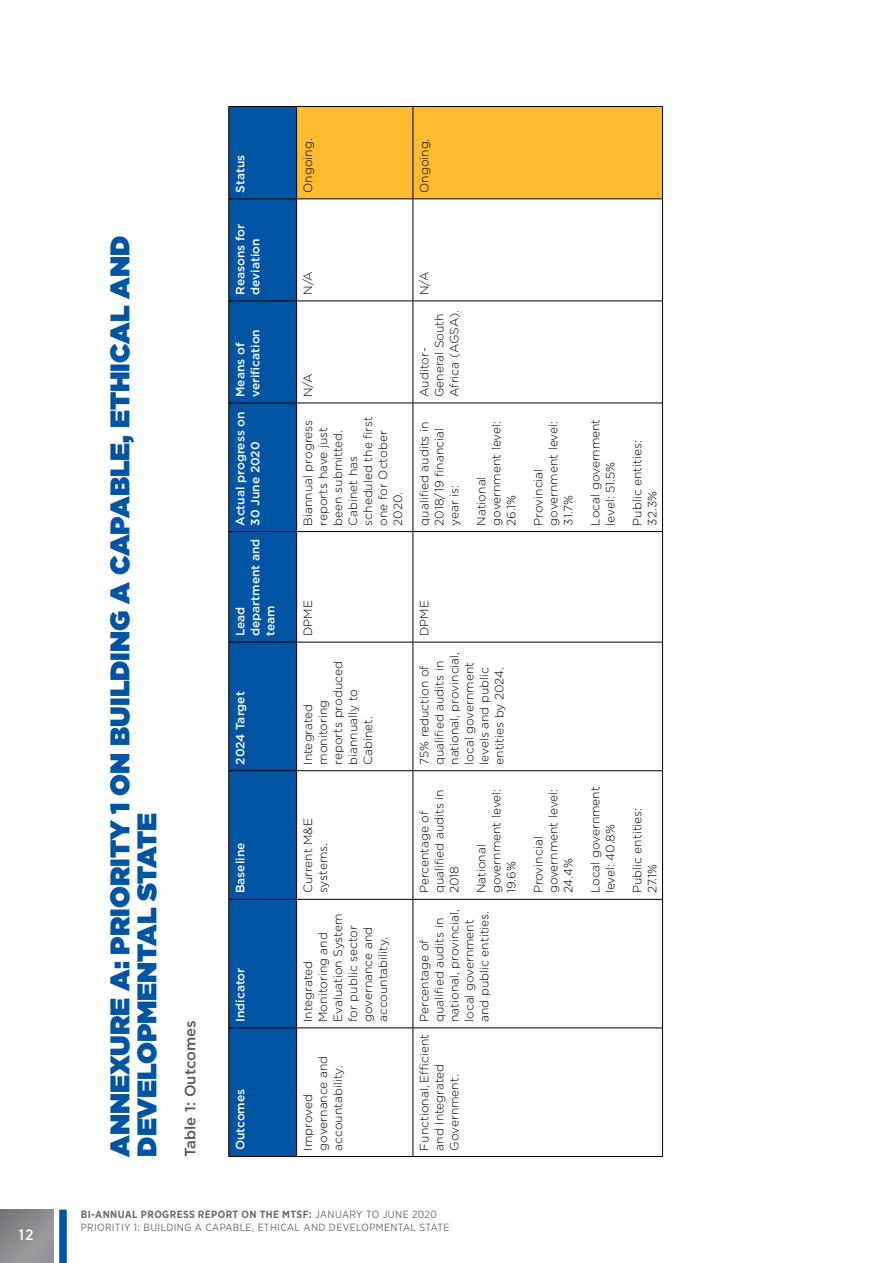
<style>
.page{position:relative;width:893px;height:1263px;background:#fff}
.page>*{position:absolute;margin:0;border:0;box-sizing:border-box;transform-origin:0 0}
.t1{font:900 27px/27px "Gotham";color:#0054a4}
.t2{font:500 15px "Gotham";color:#58595b}
.t3{font:500 15px "Gotham Narrow";color:#fff}
.t4{font:300 12px/15px "Gotham";color:#000}
.t5{font:500 12px/15px "Gotham";color:#fff}
.t6{font:10.5px/12.6px "Gotham Narrow";letter-spacing:.035em;color:#6d6e71}
.s1{font-weight:700}
</style>
<div class="page">
<div style="left:0;top:1210px;width:53px;height:53px;background:linear-gradient(to right,#818386,#989a9c)"></div>
<div style="left:59px;top:1210px;width:8px;height:53px;background:#0054a4"></div>
<div style="left:229px;top:107px;width:67px;height:1049px;background:#0054a4"></div>
<div style="left:297px;top:107px;width:365px;height:92px;background:#fdbb30"></div>
<hr style="left:228px;top:1028px;width:1px;height:129px;background:#000">
<hr style="left:229px;top:1156px;width:67px;height:1px;background:#000">
<hr style="left:228px;top:899px;width:1px;height:129px;background:#000">
<hr style="left:229px;top:1028px;width:67px;height:1px;background:#000">
<hr style="left:228px;top:771px;width:1px;height:128px;background:#000">
<hr style="left:229px;top:899px;width:67px;height:1px;background:#000">
<hr style="left:228px;top:642px;width:1px;height:129px;background:#000">
<hr style="left:229px;top:770px;width:67px;height:1px;background:#000">
<hr style="left:228px;top:532px;width:1px;height:110px;background:#000">
<hr style="left:229px;top:642px;width:67px;height:1px;background:#000">
<hr style="left:228px;top:403px;width:1px;height:129px;background:#000">
<hr style="left:229px;top:531px;width:67px;height:1px;background:#000">
<hr style="left:228px;top:301px;width:1px;height:102px;background:#000">
<hr style="left:229px;top:403px;width:67px;height:1px;background:#000">
<hr style="left:228px;top:199px;width:1px;height:102px;background:#000">
<hr style="left:229px;top:301px;width:67px;height:1px;background:#000">
<hr style="left:228px;top:106px;width:1px;height:93px;background:#000">
<hr style="left:229px;top:199px;width:67px;height:1px;background:#000">
<hr style="left:229px;top:106px;width:67px;height:1px;background:#000">
<hr style="left:296px;top:1028px;width:1px;height:129px;background:#000">
<hr style="left:297px;top:1156px;width:116px;height:1px;background:#000">
<hr style="left:296px;top:899px;width:1px;height:129px;background:#000">
<hr style="left:297px;top:1028px;width:116px;height:1px;background:#000">
<hr style="left:296px;top:771px;width:1px;height:128px;background:#000">
<hr style="left:297px;top:899px;width:116px;height:1px;background:#000">
<hr style="left:296px;top:642px;width:1px;height:129px;background:#000">
<hr style="left:297px;top:770px;width:116px;height:1px;background:#000">
<hr style="left:296px;top:532px;width:1px;height:110px;background:#000">
<hr style="left:297px;top:642px;width:116px;height:1px;background:#000">
<hr style="left:296px;top:403px;width:1px;height:129px;background:#000">
<hr style="left:297px;top:531px;width:116px;height:1px;background:#000">
<hr style="left:296px;top:301px;width:1px;height:102px;background:#000">
<hr style="left:297px;top:403px;width:116px;height:1px;background:#000">
<hr style="left:296px;top:199px;width:1px;height:102px;background:#000">
<hr style="left:297px;top:301px;width:116px;height:1px;background:#000">
<hr style="left:296px;top:106px;width:1px;height:93px;background:#000">
<hr style="left:297px;top:199px;width:116px;height:1px;background:#000">
<hr style="left:297px;top:106px;width:116px;height:1px;background:#000">
<hr style="left:413px;top:1028px;width:1px;height:129px;background:#000">
<hr style="left:413px;top:1156px;width:249px;height:1px;background:#000">
<hr style="left:413px;top:899px;width:1px;height:129px;background:#000">
<hr style="left:413px;top:1028px;width:249px;height:1px;background:#000">
<hr style="left:413px;top:771px;width:1px;height:128px;background:#000">
<hr style="left:413px;top:899px;width:249px;height:1px;background:#000">
<hr style="left:413px;top:642px;width:1px;height:129px;background:#000">
<hr style="left:413px;top:770px;width:249px;height:1px;background:#000">
<hr style="left:413px;top:532px;width:1px;height:110px;background:#000">
<hr style="left:413px;top:642px;width:249px;height:1px;background:#000">
<hr style="left:413px;top:403px;width:1px;height:129px;background:#000">
<hr style="left:413px;top:531px;width:249px;height:1px;background:#000">
<hr style="left:413px;top:301px;width:1px;height:102px;background:#000">
<hr style="left:413px;top:403px;width:249px;height:1px;background:#000">
<hr style="left:413px;top:199px;width:1px;height:102px;background:#000">
<hr style="left:413px;top:301px;width:249px;height:1px;background:#000">
<hr style="left:413px;top:106px;width:1px;height:93px;background:#000">
<hr style="left:413px;top:199px;width:249px;height:1px;background:#000">
<hr style="left:413px;top:106px;width:249px;height:1px;background:#000">
<hr style="left:662px;top:1028px;width:1px;height:129px;background:#000">
<hr style="left:662px;top:899px;width:1px;height:129px;background:#000">
<hr style="left:662px;top:771px;width:1px;height:128px;background:#000">
<hr style="left:662px;top:642px;width:1px;height:129px;background:#000">
<hr style="left:662px;top:532px;width:1px;height:110px;background:#000">
<hr style="left:662px;top:403px;width:1px;height:129px;background:#000">
<hr style="left:662px;top:301px;width:1px;height:102px;background:#000">
<hr style="left:662px;top:199px;width:1px;height:102px;background:#000">
<hr style="left:662px;top:106px;width:1px;height:93px;background:#000">
<p class="t3" style="left:19px;top:1226px;width:16px">12</p>
<h1 class="t1" style="left:106px;top:1157px;width:922px;rotate:-90deg">ANNEXURE A: PRIORITY 1 ON BUILDING A CAPABLE, ETHICAL AND<br>DEVELOPMENTAL STATE</h1>
<p class="t2" style="left:180px;top:1157px;width:138px;rotate:-90deg">Table 1: Outcomes</p>
<p class="t5" style="left:232px;top:193px;width:39px;rotate:-90deg">Status</p>
<p class="t5" style="left:232px;top:295px;width:73px;rotate:-90deg">Reasons for deviation</p>
<p class="t5" style="left:232px;top:397px;width:69px;rotate:-90deg">Means of verification</p>
<p class="t5" style="left:232px;top:526px;width:116px;rotate:-90deg">Actual progress on<br>30 June 2020</p>
<p class="t5" style="left:232px;top:636px;width:99px;rotate:-90deg">Lead department and team</p>
<p class="t5" style="left:232px;top:765px;width:75px;rotate:-90deg">2024 Target</p>
<p class="t5" style="left:232px;top:893px;width:52px;rotate:-90deg">Baseline</p>
<p class="t5" style="left:232px;top:1022px;width:56px;rotate:-90deg">Indicator</p>
<p class="t5" style="left:232px;top:1150px;width:63px;rotate:-90deg">Outcomes</p>
<p class="t4" style="left:300px;top:193px;width:56px;rotate:-90deg">Ongoing.</p>
<p class="t4" style="left:416px;top:193px;width:56px;rotate:-90deg">Ongoing.</p>
<p class="t4" style="left:300px;top:295px;width:25px;rotate:-90deg">N/A</p>
<p class="t4" style="left:300px;top:397px;width:25px;rotate:-90deg">N/A</p>
<p class="t4" style="left:300px;top:526px;width:111px;rotate:-90deg">Biannual progress reports have just been submitted.<br>Cabinet has scheduled the first one for October<br>2020.</p>
<p class="t4" style="left:416px;top:295px;width:25px;rotate:-90deg">N/A</p>
<p class="t4" style="left:416px;top:397px;width:89px;rotate:-90deg">Auditor-<br>General South<br>Africa (AGSA).</p>
<p class="t4" style="left:416px;top:526px;width:105px;rotate:-90deg">qualified audits in<br>2018/19 financial year is:</p>
<p class="t4" style="left:473px;top:526px;width:106px;rotate:-90deg">National government level:<br>26.1%</p>
<p class="t4" style="left:530px;top:526px;width:106px;rotate:-90deg">Provincial government level:<br>31.7%</p>
<p class="t4" style="left:587px;top:526px;width:108px;rotate:-90deg">Local government level: 51.5%</p>
<p class="t4" style="left:629px;top:526px;width:87px;rotate:-90deg">Public entities:<br>32.3%</p>
<p class="t4" style="left:300px;top:636px;width:37px;rotate:-90deg">DPME</p>
<p class="t4" style="left:300px;top:765px;width:105px;rotate:-90deg">Integrated monitoring reports produced biannually to<br>Cabinet.</p>
<p class="t4" style="left:300px;top:893px;width:77px;rotate:-90deg">Current M&amp;E systems.</p>
<p class="t4" style="left:300px;top:1022px;width:110px;rotate:-90deg">Integrated<br>Monitoring and<br>Evaluation System for public sector governance and accountability.</p>
<p class="t4" style="left:300px;top:1150px;width:96px;rotate:-90deg">Improved governance and accountability.</p>
<p class="t4" style="left:416px;top:636px;width:37px;rotate:-90deg">DPME</p>
<p class="t4" style="left:416px;top:765px;width:114px;rotate:-90deg">75% reduction of qualified audits in national, provincial, local government levels and public entities by 2024.</p>
<p class="t4" style="left:416px;top:893px;width:105px;rotate:-90deg">Percentage of qualified audits in<br>2018</p>
<p class="t4" style="left:473px;top:893px;width:106px;rotate:-90deg">National government level:<br>19.6%</p>
<p class="t4" style="left:530px;top:893px;width:106px;rotate:-90deg">Provincial government level:<br>24.4%</p>
<p class="t4" style="left:587px;top:893px;width:108px;rotate:-90deg">Local government level: 40.8%</p>
<p class="t4" style="left:416px;top:1022px;width:114px;rotate:-90deg">Percentage of qualified audits in national, provincial, local government and public entities.</p>
<p class="t4" style="left:416px;top:1150px;width:118px;rotate:-90deg">Functional, Efficient and Integrated<br>Government.</p>
<p class="t4" style="left:629px;top:893px;width:87px;rotate:-90deg">Public entities:<br>27.1%</p>
<p class="t6" style="left:81px;top:1208px;width:370px"><span class="s1">BI-ANNUAL PROGRESS REPORT ON THE MTSF:</span> JANUARY TO JUNE 2020<br>PRIORITIY 1: BUILDING A CAPABLE, ETHICAL AND DEVELOPMENTAL STATE</p>
</div>
